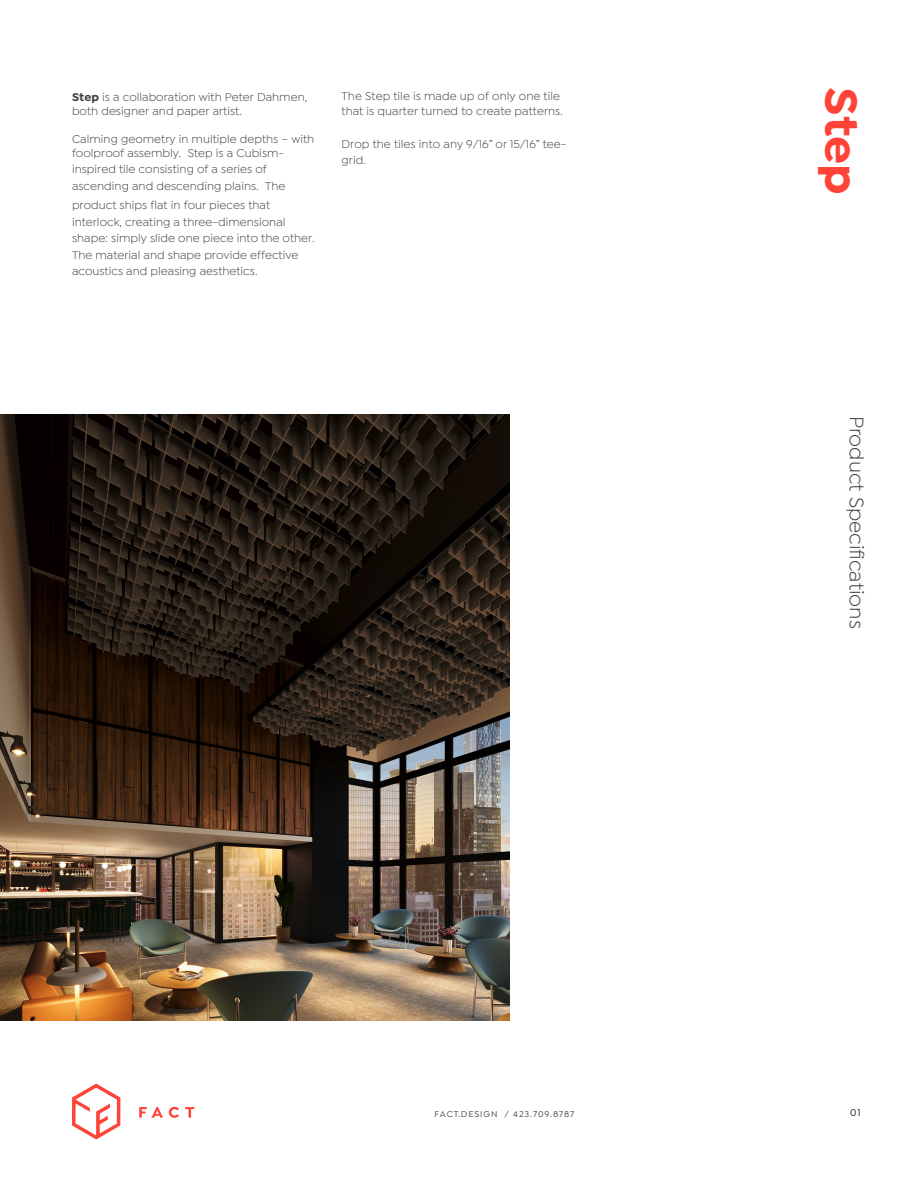
<style>
.page{position:relative;width:918px;height:1188px;background:#fff}
.page>*{position:absolute;margin:0;border:0;box-sizing:border-box;transform-origin:0 0}
.t1{font:700 48px "Isidora Sans";color:#ff4338}
.t2{font:21px "Isidora Sans";color:#404241}
.t3{font:12px/16.5px "Isidora Sans";letter-spacing:.005em;color:#404241}
.t4{font:500 10.5px "Isidora Sans";color:#1a1a1a}
.t5{font:500 9px "Isidora Sans";letter-spacing:.1em;color:#404241}
.s1{font-weight:700}
</style>
<div class="page">
<svg style="left:72px;top:1084px;width:48px;height:55px"></svg>
<svg style="left:139px;top:1107px;width:24px;height:11px"></svg>
<svg style="left:169px;top:1107px;width:10px;height:11px"></svg>
<svg style="left:185px;top:1107px;width:9px;height:11px"></svg>
<img style="left:0;top:415px;width:509px;height:606px">
<p class="t3" style="left:72px;top:88px;width:237px"><span class="s1">Step</span> is a collaboration with Peter Dahmen,</p>
<h1 class="t1" style="left:871px;top:87px;width:109px;rotate:90deg">Step</h1>
<p class="t3" style="left:342px;top:89px;width:223px;line-height:15px">The Step tile is made up of only one tile that is quarter turned to create patterns.</p>
<p class="t3" style="left:342px;top:135px;width:226px">Drop the tiles into any 9/16” or 15/16” tee&shy;grid.</p>
<p class="t3" style="left:72px;top:103px;width:171px">both designer and paper artist.</p>
<p class="t3" style="left:72px;top:132px;width:244px;line-height:14.4px">Calming geometry in multiple depths – with foolproof assembly. Step is a Cubism-</p>
<p class="t3" style="left:72px;top:161px;width:215px;line-height:17.2px">inspired tile consisting of a series of ascending and descending plains. The</p>
<p class="t3" style="left:72px;top:197px;width:244px">product ships flat in four pieces that interlock, creating a three-dimensional shape: simply slide one piece into the other.<br>The material and shape provide effective acoustics and pleasing aesthetics.</p>
<h2 class="t2" style="left:868px;top:416px;width:214px;rotate:90deg">Product Specifications</h2>
<p class="t5" style="left:434px;top:1109px;width:142px">FACT.DESIGN / 423.709.8787</p>
<p class="t4" style="left:850px;top:1107px;width:12px">01</p>
</div>
